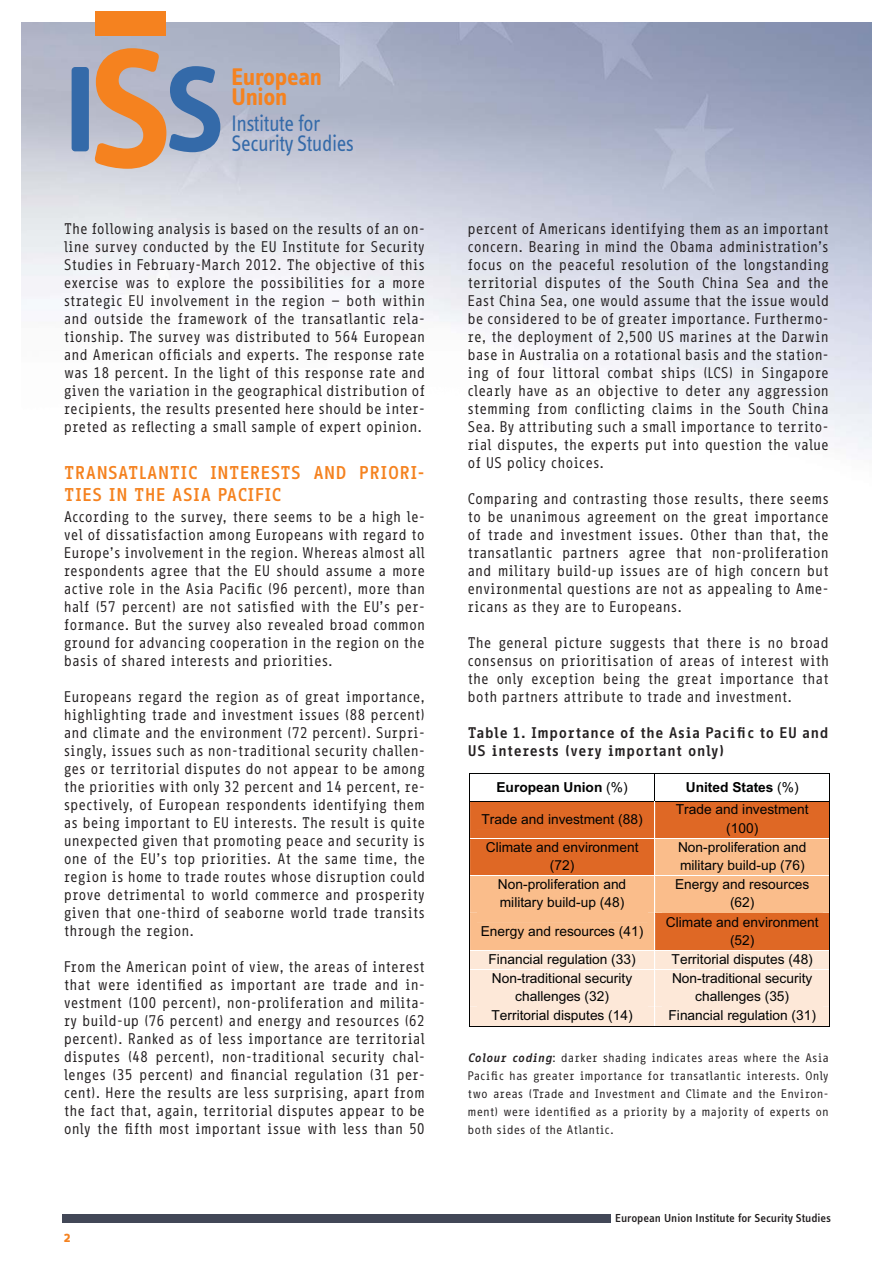
<style>
.page{position:relative;width:893px;height:1263px;background:#fff}
.page>*{position:absolute;margin:0;border:0;box-sizing:border-box;transform-origin:0 0}
.t1{font:700 24.9px/20px "Info OT Text";letter-spacing:-.01em;color:#f5821f}
.t2{font:23.25px/20px "Info OT Text";letter-spacing:-.02em;color:#346aa9;scale:.9 1}
.t3{font:700 18px/21.6px "Info Office";letter-spacing:-.005em;color:#f5821f;scale:.96 1}
.t4{font:15px/18px "Info Office";letter-spacing:-.005em;color:#231f20;text-align:justify;scale:.96 1}
.t5{font:700 15px/18px "Info Office";color:#231f20}
.t6{font:700 15px "Info OT Text";color:#f5821f}
.t7{font:13.8px/18.1px "Arial";color:#010202;text-align:center}
.t8{font:700 13.8px "Arial";color:#010202}
.t9{font:12px/18px "Info Office";color:#231f20;text-align:justify}
.t10{font:500 12px "Info OT Text";color:#231f20}
.s1{font-weight:400}
.s2{font-weight:700;font-style:italic}
</style>
<div class="page">
<div style="left:63px;top:1214px;width:548px;height:8px;background:#424757"></div>
<div style="left:95px;top:11px;width:71px;height:25px;background:#f5821f"></div>
<svg style="left:72px;top:48px;width:148px;height:121px;background:#ab9b98"></svg>
<svg style="left:469px;top:773px;width:361px;height:254px;background:#efb690"></svg>
<h1 class="t1" style="left:231px;top:69px;width:92px">European<br>Union</h1>
<h2 class="t2" style="left:231px;top:115px;width:138px">Institute for<br>Security Studies</h2>
<p class="t4" style="left:64px;top:221px;width:378px">The following analysis is based on the results of an on&shy;line survey conducted by the EU Institute for Security Studies in February-March 2012. The objective of this exercise was to explore the possibilities for a more strategic EU involvement in the region – both within and outside the framework of the transatlantic rela&shy;tionship. The survey was distributed to 564 European and American officials and experts. The response rate was 18 percent. In the light of this response rate and given the variation in the geographical distribution of recipients, the results presented here should be inter&shy;preted as reflecting a small sample of expert opinion.</p>
<p class="t3" style="left:64px;top:464px;width:378px">TRANSATLANTIC INTERESTS AND PRIORI-<br>TIES IN THE ASIA PACIFIC</p>
<p class="t4" style="left:64px;top:509px;width:378px">According to the survey, there seems to be a high le&shy;vel of dissatisfaction among Europeans with regard to Europe’s involvement in the region. Whereas almost all respondents agree that the EU should assume a more active role in the Asia Pacific (96 percent), more than half (57 percent) are not satisfied with the EU’s per&shy;formance. But the survey also revealed broad common ground for advancing cooperation in the region on the basis of shared interests and priorities.</p>
<p class="t4" style="left:64px;top:689px;width:378px">Europeans regard the region as of great importance, highlighting trade and investment issues (88 percent) and climate and the environment (72 percent). Surpri&shy;singly, issues such as non-traditional security challen&shy;ges or territorial disputes do not appear to be among the priorities with only 32 percent and 14 percent, re&shy;spectively, of European respondents identifying them as being important to EU interests. The result is quite unexpected given that promoting peace and security is one of the EU’s top priorities. At the same time, the region is home to trade routes whose disruption could prove detrimental to world commerce and prosperity given that one-third of seaborne world trade transits through the region.</p>
<p class="t4" style="left:64px;top:959px;width:378px">From the American point of view, the areas of interest that were identified as important are trade and in&shy;vestment (100 percent), non-proliferation and milita&shy;ry build-up (76 percent) and energy and resources (62 percent). Ranked as of less importance are territorial disputes (48 percent), non-traditional security chal&shy;lenges (35 percent) and financial regulation (31 per&shy;cent). Here the results are less surprising, apart from the fact that, again, territorial disputes appear to be only the fifth most important issue with less than 50</p>
<p class="t6" style="left:64px;top:1231px;width:8px">2</p>
<p class="t4" style="left:468px;top:221px;width:378px">percent of Americans identifying them as an important concern. Bearing in mind the Obama administration’s focus on the peaceful resolution of the longstanding territorial disputes of the South China Sea and the East China Sea, one would assume that the issue would be considered to be of greater importance. Furthermo&shy;re, the deployment of 2,500 US marines at the Darwin base in Australia on a rotational basis and the station&shy;ing of four littoral combat ships (LCS) in Singapore clearly have as an objective to deter any aggression stemming from conflicting claims in the South China Sea. By attributing such a small importance to territo&shy;rial disputes, the experts put into question the value of US policy choices.</p>
<p class="t4" style="left:468px;top:491px;width:378px">Comparing and contrasting those results, there seems to be unanimous agreement on the great importance of trade and investment issues. Other than that, the transatlantic partners agree that non-proliferation and military build-up issues are of high concern but environmental questions are not as appealing to Ame&shy;ricans as they are to Europeans.</p>
<p class="t4" style="left:468px;top:635px;width:378px">The general picture suggests that there is no broad consensus on prioritisation of areas of interest with the only exception being the great importance that both partners attribute to trade and investment.</p>
<p class="t5" style="left:468px;top:725px;width:363px">Table 1. Importance of the Asia Pacific to EU and<br>US interests (very important only)</p>
<p class="t8" style="left:496px;top:782px;width:133px">European Union <span class="s1">(%)</span></p>
<p class="t8" style="left:686px;top:782px;width:114px">United States <span class="s1">(%)</span></p>
<p class="t7" style="left:481px;top:811px;width:163px">Trade and investment (88)</p>
<p class="t7" style="left:676px;top:802px;width:134px">Trade and investment (100)</p>
<p class="t7" style="left:486px;top:839px;width:154px">Climate and environment (72)</p>
<p class="t7" style="left:678px;top:839px;width:130px;text-align:left">Non-proliferation and military build-up (76)</p>
<p class="t7" style="left:498px;top:877px;width:130px;text-align:left">Non-proliferation and military build-up (48)</p>
<p class="t7" style="left:675px;top:877px;width:136px">Energy and resources (62)</p>
<p class="t7" style="left:481px;top:923px;width:164px">Energy and resources (41)</p>
<p class="t7" style="left:666px;top:914px;width:154px">Climate and environment (52)</p>
<p class="t7" style="left:488px;top:951px;width:149px">Financial regulation (33)</p>
<p class="t7" style="left:671px;top:951px;width:143px">Territorial disputes (48)</p>
<p class="t7" style="left:492px;top:971px;width:142px">Non-traditional security challenges (32)</p>
<p class="t7" style="left:672px;top:971px;width:142px">Non-traditional security challenges (35)</p>
<p class="t7" style="left:491px;top:1008px;width:143px">Territorial disputes (14)</p>
<p class="t7" style="left:668px;top:1008px;width:149px">Financial regulation (31)</p>
<p class="t9" style="left:468px;top:1050px;width:363px"><span class="s2">Colour coding</span>: darker shading indicates areas where the Asia Pacific has greater importance for transatlantic interests. Only two areas (Trade and Investment and Climate and the Environ&shy;ment) were identified as a priority by a majority of experts on both sides of the Atlantic.</p>
<p class="t10" style="left:615px;top:1211px;width:217px">European Union Institute for Security Studies</p>
</div>
